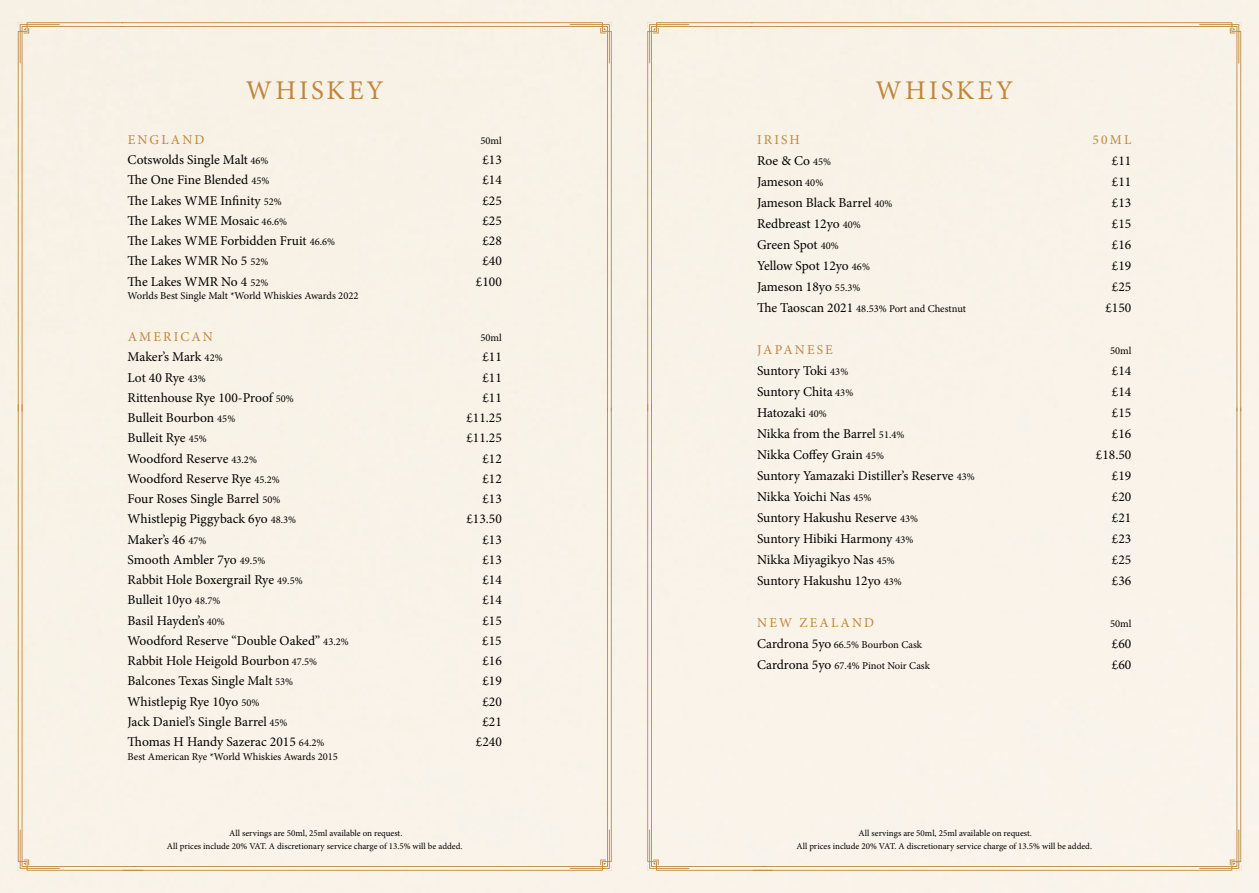
<style>
.page{position:relative;width:1259px;height:893px;background:#f8f3e8}
.page>*{position:absolute;margin:0;border:0;box-sizing:border-box;transform-origin:0 0}
.t1{font:27px "Minion Pro";letter-spacing:.11em;color:#bf873c}
.t2{font:13.5px "Minion Pro";color:#000}
.t3{font:13.5px "Minion Pro";letter-spacing:.16em;color:#bf873c}
.t4{font:10.5px "Minion Pro";color:#000}
.t5{font:9px/12.8px "Minion Pro";color:#000;text-align:center}
.s1{font-size:10.5px}
.s2{font-size:13.5px}
</style>
<div class="page">
<div style="left:123px;top:26px;width:485px;height:382px;background:#f8f2e7"></div>
<svg style="left:570px;top:22px;width:42px;height:41px;background:#f0e4d1"></svg>
<div style="left:143px;top:408px;width:465px;height:459px;background:#f9f3e9"></div>
<svg style="left:570px;top:830px;width:42px;height:41px;background:#f1e5d3"></svg>
<div style="left:18px;top:22px;width:105px;height:382px;background:#f7f1e6"></div>
<svg style="left:18px;top:404px;width:125px;height:467px;background:#f2e7d6"></svg>
<div style="left:22px;top:404px;width:114px;height:463px;background:#f8f3e7"></div>
<svg style="left:18px;top:830px;width:42px;height:41px;background:#f1e5d3"></svg>
<div style="left:752px;top:26px;width:485px;height:382px;background:#f8f3e8"></div>
<svg style="left:1199px;top:22px;width:42px;height:41px;background:#f1e5d3"></svg>
<div style="left:773px;top:408px;width:464px;height:459px;background:#faf3ea"></div>
<svg style="left:1199px;top:830px;width:42px;height:41px;background:#f1e6d5"></svg>
<div style="left:647px;top:22px;width:105px;height:382px;background:#f8f2e7"></div>
<svg style="left:647px;top:404px;width:126px;height:467px;background:#f4eadb"></svg>
<div style="left:651px;top:404px;width:114px;height:463px;background:#f9f3e9"></div>
<svg style="left:647px;top:830px;width:42px;height:41px;background:#f1e5d4"></svg>
<h1 class="t1" style="left:246px;top:72px;width:139px">WHISKEY</h1>
<p class="t3" style="left:128px;top:130px;width:78px">ENGLAND</p>
<p class="t4" style="left:480px;top:133px;width:23px">50ml</p>
<p class="t2" style="left:128px;top:151px;width:142px">Cotswolds Single Malt <span class="s1">46%</span></p>
<p class="t2" style="left:482px;top:151px;width:21px">£13</p>
<p class="t2" style="left:128px;top:171px;width:143px">The One Fine Blended <span class="s1">45%</span></p>
<p class="t2" style="left:482px;top:171px;width:21px">£14</p>
<p class="t2" style="left:128px;top:191px;width:156px">The Lakes WME Infinity <span class="s1">52%</span></p>
<p class="t2" style="left:482px;top:191px;width:21px">£25</p>
<p class="t2" style="left:128px;top:211px;width:161px">The Lakes WME Mosaic <span class="s1">46.6%</span></p>
<p class="t2" style="left:482px;top:211px;width:21px">£25</p>
<p class="t2" style="left:128px;top:232px;width:209px">The Lakes WME Forbidden Fruit <span class="s1">46.6%</span></p>
<p class="t2" style="left:482px;top:232px;width:21px">£28</p>
<p class="t2" style="left:128px;top:252px;width:142px">The Lakes WMR No 5 <span class="s1">52%</span></p>
<p class="t2" style="left:482px;top:252px;width:21px">£40</p>
<p class="t2" style="left:128px;top:272px;width:142px">The Lakes WMR No 4 <span class="s1">52%</span></p>
<p class="t2" style="left:476px;top:272px;width:27px">£100</p>
<p class="t4" style="left:128px;top:289px;width:232px">Worlds Best Single Malt *World Whiskies Awards 2022</p>
<p class="t3" style="left:128px;top:328px;width:87px">AMERICAN</p>
<p class="t4" style="left:480px;top:331px;width:23px">50ml</p>
<p class="t2" style="left:128px;top:348px;width:97px">Maker’s Mark <span class="s1">42%</span></p>
<p class="t2" style="left:482px;top:348px;width:21px">£11</p>
<p class="t2" style="left:128px;top:368px;width:80px">Lot 40 Rye <span class="s1">43%</span></p>
<p class="t2" style="left:482px;top:368px;width:21px">£11</p>
<p class="t2" style="left:128px;top:388px;width:168px">Rittenhouse Rye 100-Proof <span class="s1">50%</span></p>
<p class="t2" style="left:482px;top:388px;width:21px">£11</p>
<p class="t2" style="left:128px;top:409px;width:109px">Bulleit Bourbon <span class="s1">45%</span></p>
<p class="t2" style="left:466px;top:409px;width:37px">£11.25</p>
<p class="t2" style="left:128px;top:429px;width:81px">Bulleit Rye <span class="s1">45%</span></p>
<p class="t2" style="left:466px;top:429px;width:37px">£11.25</p>
<p class="t2" style="left:128px;top:449px;width:131px">Woodford Reserve <span class="s1">43.2%</span></p>
<p class="t2" style="left:482px;top:449px;width:21px">£12</p>
<p class="t2" style="left:128px;top:469px;width:154px">Woodford Reserve Rye <span class="s1">45.2%</span></p>
<p class="t2" style="left:482px;top:469px;width:21px">£12</p>
<p class="t2" style="left:128px;top:490px;width:154px">Four Roses Single Barrel <span class="s1">50%</span></p>
<p class="t2" style="left:482px;top:490px;width:21px">£13</p>
<p class="t2" style="left:128px;top:510px;width:170px">Whistlepig Piggyback 6yo <span class="s1">48.3%</span></p>
<p class="t2" style="left:466px;top:510px;width:37px">£13.50</p>
<p class="t2" style="left:128px;top:530px;width:80px">Maker’s 46 <span class="s1">47%</span></p>
<p class="t2" style="left:482px;top:530px;width:21px">£13</p>
<p class="t2" style="left:128px;top:550px;width:139px">Smooth Ambler 7yo <span class="s1">49.5%</span></p>
<p class="t2" style="left:482px;top:550px;width:21px">£13</p>
<p class="t2" style="left:128px;top:571px;width:176px">Rabbit Hole Boxergrail Rye <span class="s1">49.5%</span></p>
<p class="t2" style="left:482px;top:571px;width:21px">£14</p>
<p class="t2" style="left:128px;top:591px;width:94px">Bulleit 10yo <span class="s1">48.7%</span></p>
<p class="t2" style="left:482px;top:591px;width:21px">£14</p>
<p class="t2" style="left:128px;top:611px;width:99px">Basil Hayden’s <span class="s1">40%</span></p>
<p class="t2" style="left:482px;top:611px;width:21px">£15</p>
<p class="t2" style="left:128px;top:631px;width:223px">Woodford Reserve “Double Oaked” <span class="s1">43.2%</span></p>
<p class="t2" style="left:482px;top:631px;width:21px">£15</p>
<p class="t2" style="left:128px;top:652px;width:191px">Rabbit Hole Heigold Bourbon <span class="s1">47.5%</span></p>
<p class="t2" style="left:482px;top:652px;width:21px">£16</p>
<p class="t2" style="left:128px;top:672px;width:167px">Balcones Texas Single Malt <span class="s1">53%</span></p>
<p class="t2" style="left:482px;top:672px;width:21px">£19</p>
<p class="t2" style="left:128px;top:692px;width:133px">Whistlepig Rye 10yo <span class="s1">50%</span></p>
<p class="t2" style="left:482px;top:692px;width:21px">£20</p>
<p class="t2" style="left:128px;top:712px;width:161px">Jack Daniel’s Single Barrel <span class="s1">45%</span></p>
<p class="t2" style="left:482px;top:712px;width:21px">£21</p>
<p class="t2" style="left:128px;top:733px;width:198px">Thomas H Handy Sazerac 2015 <span class="s1">64.2%</span></p>
<p class="t2" style="left:476px;top:733px;width:27px">£240</p>
<p class="t4" style="left:128px;top:749px;width:212px">Best American Rye *World Whiskies Awards 2015</p>
<h1 class="t1" style="left:875px;top:72px;width:139px">WHISKEY</h1>
<p class="t3" style="left:757px;top:130px;width:44px">IRISH</p>
<p class="t3" style="left:1092px;top:130px;width:40px">50ML</p>
<p class="t2" style="left:757px;top:151px;width:76px">Roe &amp; Co <span class="s1">45%</span></p>
<p class="t2" style="left:1112px;top:151px;width:21px">£11</p>
<p class="t2" style="left:757px;top:172px;width:68px">Jameson <span class="s1">40%</span></p>
<p class="t2" style="left:1112px;top:172px;width:21px">£11</p>
<p class="t2" style="left:757px;top:193px;width:137px">Jameson Black Barrel <span class="s1">40%</span></p>
<p class="t2" style="left:1112px;top:193px;width:21px">£13</p>
<p class="t2" style="left:757px;top:214px;width:105px">Redbreast 12yo <span class="s1">40%</span></p>
<p class="t2" style="left:1112px;top:214px;width:21px">£15</p>
<p class="t2" style="left:757px;top:235px;width:83px">Green Spot <span class="s1">40%</span></p>
<p class="t2" style="left:1112px;top:235px;width:21px">£16</p>
<p class="t2" style="left:757px;top:256px;width:114px">Yellow Spot 12yo <span class="s1">46%</span></p>
<p class="t2" style="left:1112px;top:256px;width:21px">£19</p>
<p class="t2" style="left:757px;top:277px;width:105px">Jameson 18yo <span class="s1">55.3%</span></p>
<p class="t2" style="left:1112px;top:277px;width:21px">£25</p>
<p class="t4" style="left:757px;top:301px;width:210px"><span class="s2">The Taoscan 2021</span> 48.53% Port and Chestnut</p>
<p class="t2" style="left:1105px;top:298px;width:27px">£150</p>
<p class="t3" style="left:757px;top:340px;width:77px">JAPANESE</p>
<p class="t4" style="left:1110px;top:343px;width:23px">50ml</p>
<p class="t2" style="left:757px;top:361px;width:93px">Suntory Toki <span class="s1">43%</span></p>
<p class="t2" style="left:1112px;top:361px;width:21px">£14</p>
<p class="t2" style="left:757px;top:382px;width:98px">Suntory Chita <span class="s1">43%</span></p>
<p class="t2" style="left:1112px;top:382px;width:21px">£14</p>
<p class="t2" style="left:757px;top:403px;width:71px">Hatozaki <span class="s1">40%</span></p>
<p class="t2" style="left:1112px;top:403px;width:21px">£15</p>
<p class="t2" style="left:757px;top:424px;width:149px">Nikka from the Barrel <span class="s1">51.4%</span></p>
<p class="t2" style="left:1112px;top:424px;width:21px">£16</p>
<p class="t2" style="left:757px;top:445px;width:128px">Nikka Coffey Grain <span class="s1">45%</span></p>
<p class="t2" style="left:1096px;top:445px;width:37px">£18.50</p>
<p class="t2" style="left:757px;top:466px;width:219px">Suntory Yamazaki Distiller’s Reserve <span class="s1">43%</span></p>
<p class="t2" style="left:1112px;top:466px;width:21px">£19</p>
<p class="t2" style="left:757px;top:487px;width:116px">Nikka Yoichi Nas <span class="s1">45%</span></p>
<p class="t2" style="left:1112px;top:487px;width:21px">£20</p>
<p class="t2" style="left:757px;top:508px;width:163px">Suntory Hakushu Reserve <span class="s1">43%</span></p>
<p class="t2" style="left:1112px;top:508px;width:21px">£21</p>
<p class="t2" style="left:757px;top:529px;width:158px">Suntory Hibiki Harmony <span class="s1">43%</span></p>
<p class="t2" style="left:1112px;top:529px;width:21px">£23</p>
<p class="t2" style="left:757px;top:550px;width:139px">Nikka Miyagikyo Nas <span class="s1">45%</span></p>
<p class="t2" style="left:1112px;top:550px;width:21px">£25</p>
<p class="t2" style="left:757px;top:571px;width:146px">Suntory Hakushu 12yo <span class="s1">43%</span></p>
<p class="t2" style="left:1112px;top:571px;width:21px">£36</p>
<p class="t3" style="left:757px;top:613px;width:118px">NEW ZEALAND</p>
<p class="t4" style="left:1110px;top:616px;width:23px">50ml</p>
<p class="t4" style="left:757px;top:637px;width:166px"><span class="s2">Cardrona 5yo</span> 66.5% Bourbon Cask</p>
<p class="t2" style="left:1112px;top:634px;width:21px">£60</p>
<p class="t4" style="left:757px;top:658px;width:174px"><span class="s2">Cardrona 5yo</span> 67.4% Pinot Noir Cask</p>
<p class="t2" style="left:1112px;top:655px;width:21px">£60</p>
<p class="t5" style="left:167px;top:826px;width:297px">All servings are 50ml, 25ml available on request.<br>All prices include 20% VAT. A discretionary service charge of 13.5% will be added.</p>
<p class="t5" style="left:796px;top:826px;width:297px">All servings are 50ml, 25ml available on request.<br>All prices include 20% VAT. A discretionary service charge of 13.5% will be added.</p>
</div>
